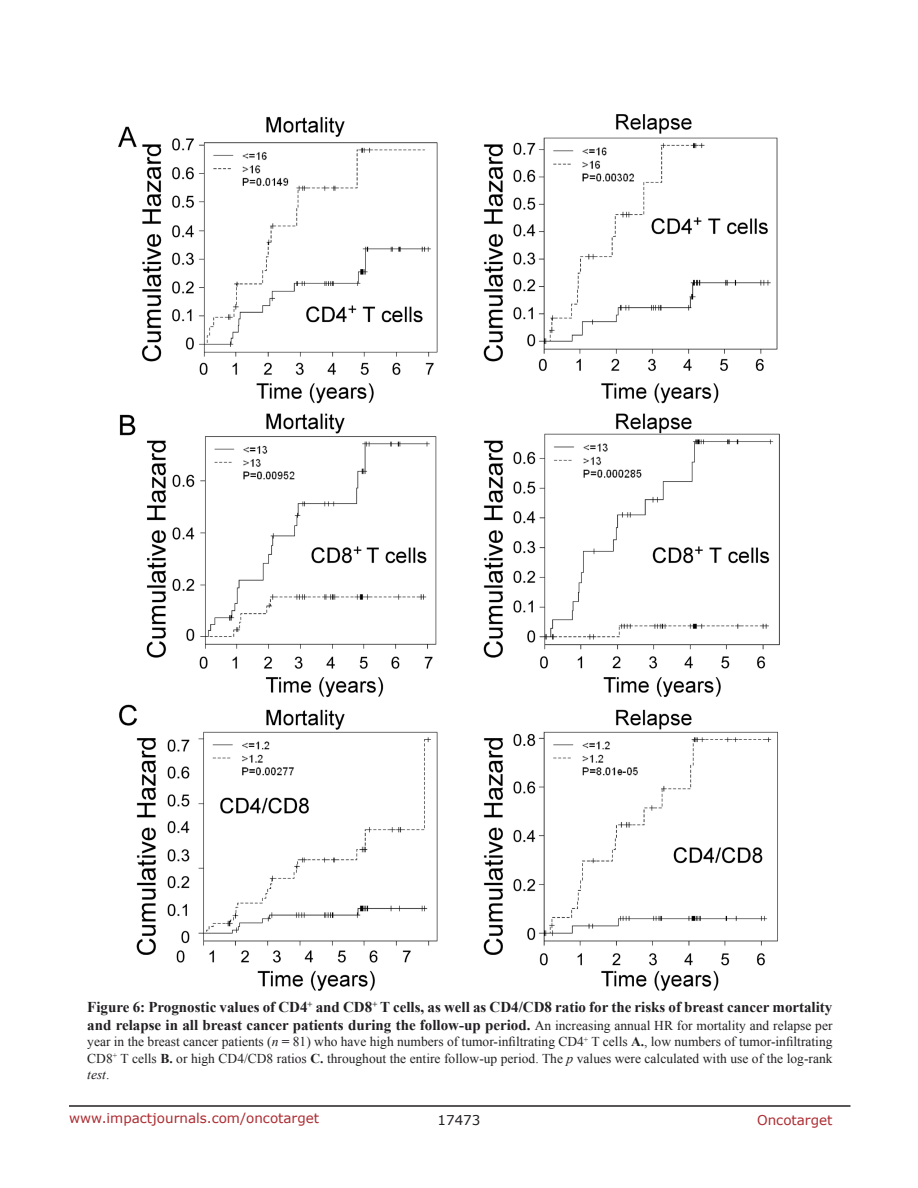
<style>
.page{position:relative;width:918px;height:1188px;background:#fff}
.page>*{position:absolute;margin:0;border:0;box-sizing:border-box;transform-origin:0 0}
.FigureText{font:700 15px/18px "Times New Roman";color:#221f22}
.FigureText-2{font:13.5px/16.2px "Times New Roman";color:#221f22;text-align:justify}
.t1{font:13.5px "Verdana";color:#ac2b31}
.t2{font:13.5px "Verdana";color:#221f22}
.s1{font-weight:400;font-size:13.5px}
.s2{font-style:italic}
.s3{font-weight:700}
</style>
<div class="page">
<hr style="left:69px;top:1105px;width:781px;height:2px;background:#231f20">
<img style="left:118px;top:114px;width:662px;height:877px">
<p class="FigureText" style="left:87px;top:998px;width:747px">Figure 6: Prognostic values of CD4<sup>+</sup> and CD8<sup>+</sup> T cells, as well as CD4/CD8 ratio for the risks of breast cancer mortality and relapse in all breast cancer patients during the follow-up period. <span class="s1">An increasing annual HR for mortality and relapse per</span></p>
<p class="FigureText-2" style="left:87px;top:1034px;width:747px">year in the breast cancer patients (<span class="s2">n</span> <span class="s3">=</span> 81) who have high numbers of tumor-infiltrating CD4<sup>+</sup> T cells <span class="s3">A.</span>, low numbers of tumor-infiltrating CD8<sup>+</sup> T cells <span class="s3">B.</span> or high CD4/CD8 ratios <span class="s3">C.</span> throughout the entire follow-up period. The <span class="s2">p</span> values were calculated with use of the log-rank <span class="s2">test</span>.</p>
<p class="t1" style="left:69px;top:1109px;width:252px">www.impactjournals.com/oncotarget</p>
<p class="t2" style="left:438px;top:1111px;width:44px">17473</p>
<p class="t1" style="left:757px;top:1111px;width:77px">Oncotarget</p>
</div>
